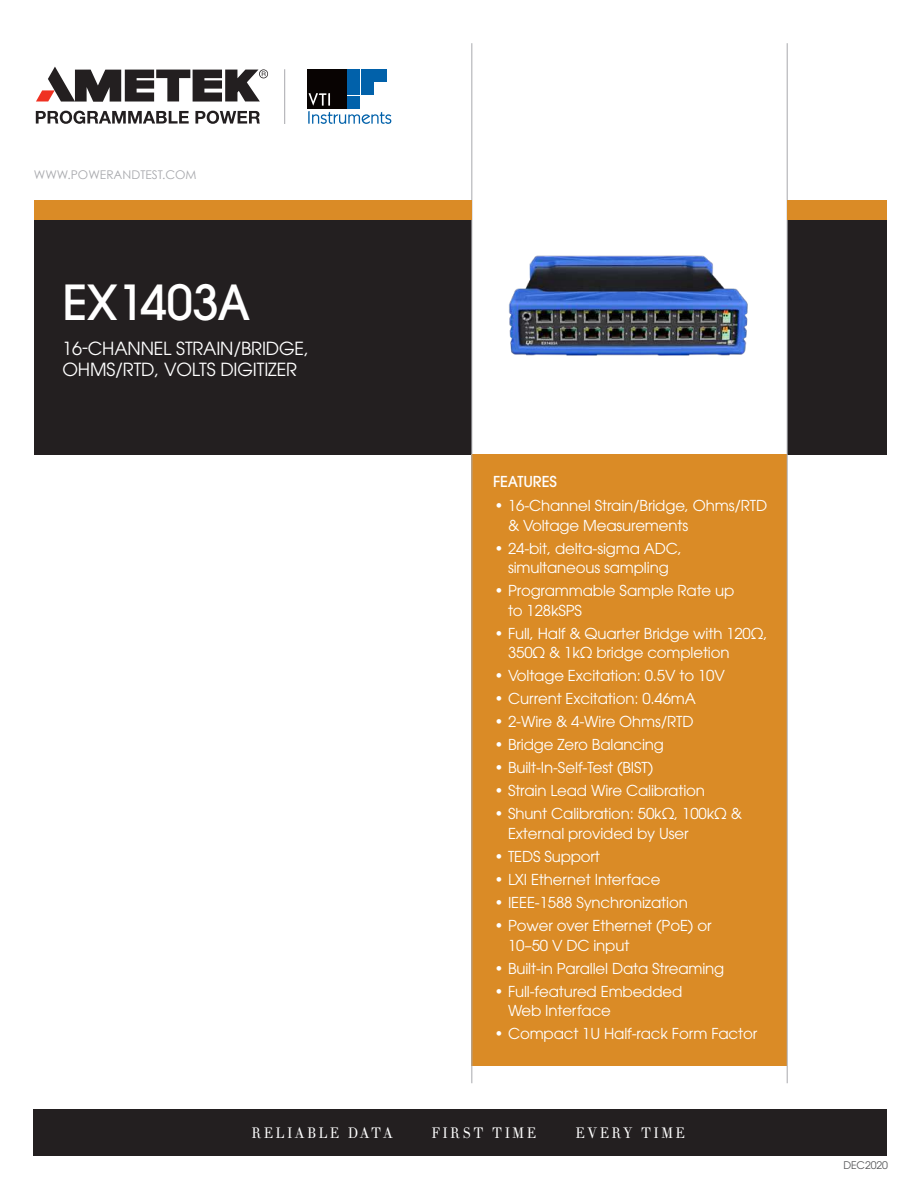
<style>
.page{position:relative;width:918px;height:1188px;background:#fff}
.page>*{position:absolute;margin:0;border:0;box-sizing:border-box;transform-origin:0 0}
.t1{font:500 48px "ITC Avant Garde Pro";letter-spacing:-.01em;color:#fff}
.t2{font:18px/21px "ITC Avant Garde Pro";letter-spacing:-.01em;color:#fff}
.t3{font:15px/19.5px "ITC Avant Garde Pro";letter-spacing:-.01em;color:#fff}
.t4{font:15px "Theano Didot";letter-spacing:.18em;color:#fff;scale:.9 1}
.t5{font:500 15px "ITC Avant Garde Pro";letter-spacing:-.01em;color:#fff}
.t6{font:12px "Century Gothic";color:#a8a9ad}
.t7{font:10.5px "ITC Avant Garde Pro";letter-spacing:-.01em;color:#57585a}
</style>
<div class="page">
<div style="left:34px;top:1109px;width:853px;height:47px;background:#231f20"></div>
<div style="left:34px;top:220px;width:437px;height:235px;background:#231f20"></div>
<div style="left:788px;top:220px;width:99px;height:235px;background:#231f20"></div>
<div style="left:471px;top:455px;width:316px;height:611px;background:#da8b26"></div>
<hr style="left:471px;top:43px;width:1px;height:1040px;background:#a8a9ad">
<hr style="left:787px;top:43px;width:1px;height:1040px;background:#a8a9ad">
<div style="left:34px;top:200px;width:437px;height:20px;background:#da8b26"></div>
<div style="left:788px;top:200px;width:99px;height:20px;background:#da8b26"></div>
<hr style="left:284px;top:69px;width:1px;height:55px;background:#a8a9ad">
<div style="left:307px;top:69px;width:39px;height:39px;background:#080302"></div>
<div style="left:348px;top:69px;width:12px;height:12px;background:#0161aa"></div>
<div style="left:348px;top:83px;width:12px;height:12px;background:#0161aa"></div>
<div style="left:361px;top:69px;width:12px;height:12px;background:#0161aa"></div>
<div style="left:361px;top:83px;width:12px;height:12px;background:#0161aa"></div>
<div style="left:375px;top:69px;width:12px;height:12px;background:#0161aa"></div>
<svg style="left:308px;top:93px;width:83px;height:31px"></svg>
<svg style="left:36px;top:111px;width:153px;height:13px"></svg>
<svg style="left:195px;top:111px;width:65px;height:13px"></svg>
<svg style="left:36px;top:67px;width:232px;height:35px"></svg>
<img style="left:509px;top:255px;width:239px;height:101px">
<p class="t6" style="left:34px;top:167px;width:164px">WWW.POWERANDTEST.COM</p>
<h1 class="t1" style="left:62px;top:271px;width:189px">EX1403A</h1>
<p class="t2" style="left:62px;top:337px;width:248px">16-CHANNEL STRAIN/BRIDGE,<br>OHMS/RTD, VOLTS DIGITIZER</p>
<p class="t5" style="left:493px;top:472px;width:65px">FEATURES</p>
<p class="t3" style="left:508px;top:496px;width:261px;text-indent:-14px">• 16-Channel Strain/Bridge, Ohms/RTD &amp; Voltage Measurements</p>
<p class="t3" style="left:495px;top:538px;width:189px;text-align:center">• 24-bit, delta-sigma ADC, simultaneous sampling</p>
<p class="t3" style="left:508px;top:581px;width:228px;text-indent:-14px">• Programmable Sample Rate up to 128kSPS</p>
<p class="t3" style="left:508px;top:623px;width:261px;text-indent:-14px">• Full, Half &amp; Quarter Bridge with 120Ω,<br>350Ω &amp; 1kΩ bridge completion</p>
<p class="t3" style="left:495px;top:666px;width:232px">• Voltage Excitation: 0.5V to 10V</p>
<p class="t3" style="left:495px;top:689px;width:203px">• Current Excitation: 0.46mA</p>
<p class="t3" style="left:495px;top:712px;width:201px">• 2-Wire &amp; 4-Wire Ohms/RTD</p>
<p class="t3" style="left:495px;top:735px;width:171px">• Bridge Zero Balancing</p>
<p class="t3" style="left:495px;top:758px;width:160px">• Built-In-Self-Test (BIST)</p>
<p class="t3" style="left:495px;top:781px;width:212px">• Strain Lead Wire Calibration</p>
<p class="t3" style="left:508px;top:804px;width:236px;text-indent:-14px">• Shunt Calibration: 50kΩ, 100kΩ &amp;<br>External provided by User</p>
<p class="t3" style="left:495px;top:847px;width:107px">• TEDS Support</p>
<p class="t3" style="left:495px;top:870px;width:168px">• LXI Ethernet Interface</p>
<p class="t3" style="left:495px;top:893px;width:195px">• IEEE-1588 Synchronization</p>
<p class="t3" style="left:508px;top:916px;width:205px;text-indent:-14px">• Power over Ethernet (PoE) or<br>10–50 V DC input</p>
<p class="t3" style="left:495px;top:958px;width:231px">• Built-in Parallel Data Streaming</p>
<p class="t3" style="left:508px;top:981px;width:176px;text-indent:-14px">• Full-featured Embedded<br>Web Interface</p>
<p class="t3" style="left:495px;top:1024px;width:264px">• Compact 1U Half-rack Form Factor</p>
<p class="t4" style="left:251px;top:1123px;width:159px">RELIABLE DATA</p>
<p class="t4" style="left:431px;top:1123px;width:118px">FIRST TIME</p>
<p class="t4" style="left:575px;top:1123px;width:123px">EVERY TIME</p>
<p class="t7" style="left:843px;top:1158px;width:46px">DEC2020</p>
</div>
